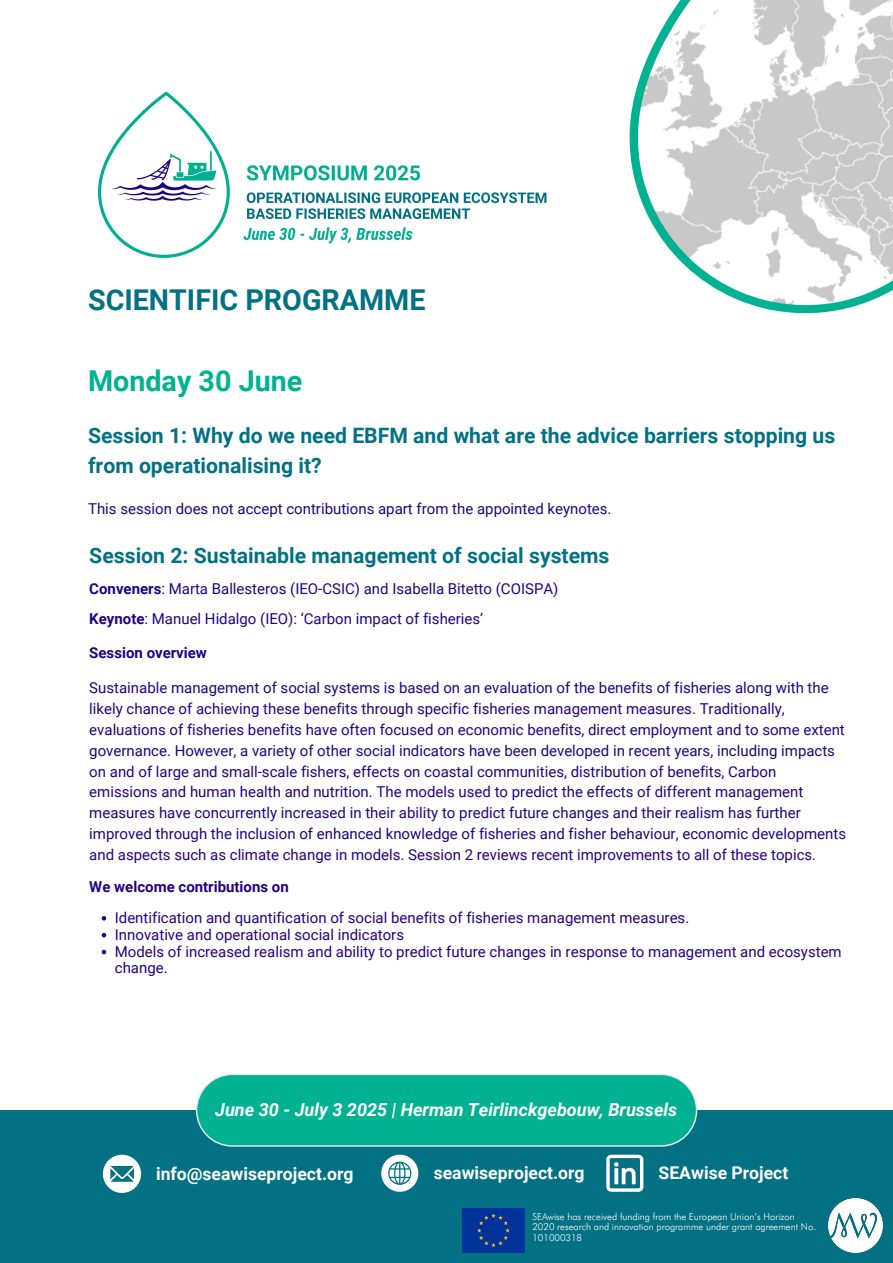
<style>
.page{position:relative;width:893px;height:1263px;background:#fff}
.page>*{position:absolute;margin:0;border:0;box-sizing:border-box;transform-origin:0 0}
.t1{font:700 28.72px "Roboto";color:#037184}
.t2{font:700 28.72px "Roboto";color:#00b292}
.t3{font:700 21.23px/29.2px "Roboto";color:#037184}
.t4{font:italic 700 18px "Roboto";color:#fff}
.t5{font:700 17.55px "Roboto";color:#fff}
.t6{font:15px/20.9px "Roboto";color:#210384}
.t7{font:700 15px "Roboto";color:#210384}
.t8{font:300 9.6px/10.4px "Futura BT";color:#fff}
.s1{font-weight:700}
</style>
<div class="page">
<div style="left:0;top:1110px;width:893px;height:153px;background:#037184"></div>
<img style="left:462px;top:1209px;width:62px;height:44px">
<img style="left:829px;top:1199px;width:54px;height:54px">
<svg style="left:381px;top:1155px;width:37px;height:37px"></svg>
<svg style="left:103px;top:1155px;width:38px;height:38px"></svg>
<svg style="left:606px;top:1155px;width:37px;height:37px"></svg>
<div style="left:197px;top:1074px;width:499px;height:72px;background:#00b292;border-radius:36px"></div>
<div style="left:196px;top:1073px;width:501px;height:74px;border:1px solid #e8e8e8;border-radius:36px"></div>
<svg style="left:102px;top:916px;width:4px;height:4px"></svg>
<svg style="left:102px;top:933px;width:4px;height:4px"></svg>
<svg style="left:102px;top:950px;width:4px;height:4px"></svg>
<svg style="left:630px;top:0;width:263px;height:313px"></svg>
<img style="left:98px;top:91px;width:449px;height:167px">
<p class="t1" style="left:88px;top:284px;width:339px">SCIENTIFIC PROGRAMME</p>
<p class="t2" style="left:88px;top:364px;width:216px">Monday 30 June</p>
<p class="t3" style="left:88px;top:421px;width:749px">Session 1: Why do we need EBFM and what are the advice barriers stopping us from operationalising it?</p>
<p class="t6" style="left:88px;top:498px;width:525px">This session does not accept contributions apart from the appointed keynotes.</p>
<h2 class="t3" style="left:89px;top:541px;width:522px">Session 2: Sustainable management of social systems</h2>
<h3 class="t6" style="left:89px;top:578px;width:470px"><span class="s1">Conveners</span>: Marta Ballesteros (IEO-CSIC) and Isabella Bitetto (COISPA)</h3>
<h6 class="t6" style="left:89px;top:608px;width:395px"><span class="s1">Keynote</span>: Manuel Hidalgo (IEO): ‘Carbon impact of fisheries’</h6>
<h3 class="t7" style="left:89px;top:644px;width:119px">Session overview</h3>
<h6 class="t6" style="left:89px;top:678px;width:758px">Sustainable management of social systems is based on an evaluation of the benefits of fisheries along with the likely chance of achieving these benefits through specific fisheries management measures. Traditionally, evaluations of fisheries benefits have often focused on economic benefits, direct employment and to some extent governance. However, a variety of other social indicators have been developed in recent years, including impacts on and of large and small-scale fishers, effects on coastal communities, distribution of benefits, Carbon emissions and human health and nutrition. The models used to predict the effects of different management measures have concurrently increased in their ability to predict future changes and their realism has further improved through the inclusion of enhanced knowledge of fisheries and fisher behaviour, economic developments and aspects such as climate change in models. Session 2 reviews recent improvements to all of these topics.</h6>
<h6 class="t7" style="left:89px;top:878px;width:201px">We welcome contributions on</h6>
<h5 class="t6" style="left:115px;top:907px;width:576px">Identification and quantification of social benefits of fisheries management measures.</h5>
<h6 class="t6" style="left:115px;top:924px;width:291px">Innovative and operational social indicators</h6>
<h5 class="t6" style="left:115px;top:943px;width:728px;line-height:16.9px">Models of increased realism and ability to predict future changes in response to management and ecosystem change.</h5>
<h1 class="t4" style="left:215px;top:1100px;width:463px">June 30 - July 3 2025 | Herman Teirlinckgebouw, Brussels</h1>
<p class="t5" style="left:156px;top:1163px;width:199px">info@seawiseproject.org</p>
<p class="t5" style="left:434px;top:1163px;width:152px">seawiseproject.org</p>
<p class="t5" style="left:658px;top:1163px;width:131px">SEAwise Project</p>
<p class="t8" style="left:532px;top:1211px;width:285px">SEAwise has received funding from the European Union’s Horizon<br>2020 research and innovation programme under grant agreement No.<br>101000318</p>
</div>
